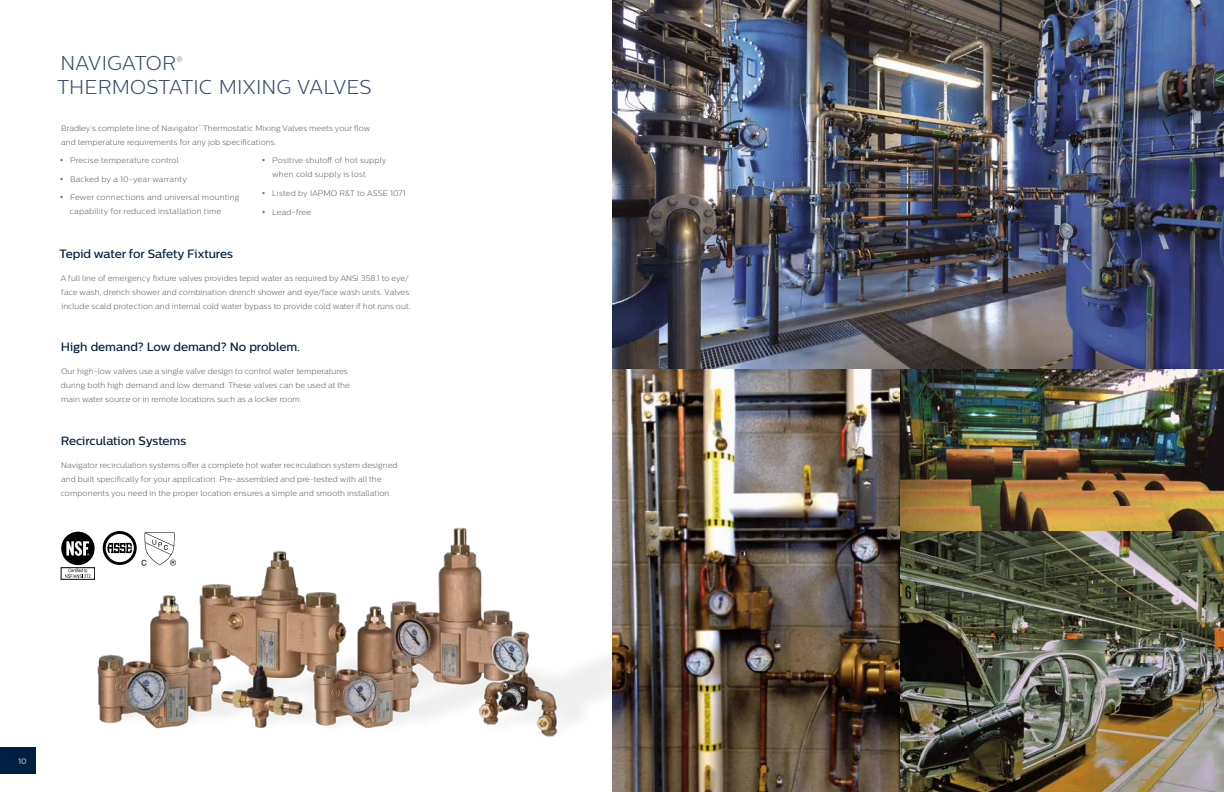
<style>
.page{position:relative;width:1224px;height:792px;background:#fff}
.page>*{position:absolute;margin:0;border:0;box-sizing:border-box;transform-origin:0 0}
.t1{font:300 20px/24px "Centrale Sans";letter-spacing:.01em;color:#364d6f}
.t2{font:500 12px "Centrale Sans";letter-spacing:-.005em;color:#001e3f}
.t3{font:300 8px/14px "Centrale Sans";letter-spacing:.01em;color:#5e5e5f}
.t4{font:500 8px "Centrale Sans";color:#fff}
</style>
<div class="page">
<div style="left:0;top:747px;width:36px;height:27px;background:#001e3f"></div>
<img style="left:60px;top:528px;width:552px;height:209px">
<img style="left:612px;top:0;width:612px;height:792px">
<div style="left:61px;top:532px;width:34px;height:33px;background:#000;border-radius:50%"></div>
<svg style="left:66px;top:541px;width:23px;height:15px"></svg>
<svg style="left:65px;top:569px;width:26px;height:9px"></svg>
<div style="left:61px;top:567px;width:34px;height:13px;border:1px solid #000"></div>
<svg style="left:103px;top:531px;width:73px;height:35px"></svg>
<h1 class="t1" style="left:57px;top:51px;width:316px">NAVIGATOR<sup>®<br></sup>THERMOSTATIC MIXING VALVES</h1>
<p class="t3" style="left:61px;top:121px;width:311px">Bradley’s complete line of Navigator<sup>®</sup> Thermostatic Mixing Valves meets your flow and temperature requirements for any job specifications.</p>
<p class="t3" style="left:70px;top:154px;width:110px">Precise temperature control</p>
<p class="t3" style="left:70px;top:172px;width:118px">Backed by a 10-year warranty</p>
<p class="t3" style="left:70px;top:191px;width:171px">Fewer connections and universal mounting capability for reduced installation time</p>
<p class="t3" style="left:272px;top:154px;width:116px">Positive shutoff of hot supply when cold supply is lost</p>
<p class="t3" style="left:272px;top:186px;width:135px">Listed by IAPMO R&amp;T to ASSE 1071</p>
<p class="t3" style="left:272px;top:206px;width:40px">Lead-free</p>
<h2 class="t2" style="left:60px;top:247px;width:175px">Tepid water for Safety Fixtures</h2>
<p class="t3" style="left:61px;top:271px;width:351px">A full line of emergency fixture valves provides tepid water as required by ANSI 358.1 to eye/ face wash, drench shower and combination drench shower and eye/face wash units. Valves include scald protection and internal cold water bypass to provide cold water if hot runs out.</p>
<h2 class="t2" style="left:61px;top:340px;width:241px">High demand? Low demand? No problem.</h2>
<p class="t3" style="left:61px;top:365px;width:291px">Our high-low valves use a single valve design to control water temperatures during both high demand and low demand. These valves can be used at the main water source or in remote locations such as a locker room.</p>
<h2 class="t2" style="left:61px;top:434px;width:127px">Recirculation Systems</h2>
<p class="t3" style="left:61px;top:458px;width:338px">Navigator recirculation systems offer a complete hot water recirculation system designed and built specifically for your application. Pre-assembled and pre-tested with all the components you need in the proper location ensures a simple and smooth installation.</p>
<p class="t4" style="left:18px;top:756px;width:10px">10</p>
</div>
